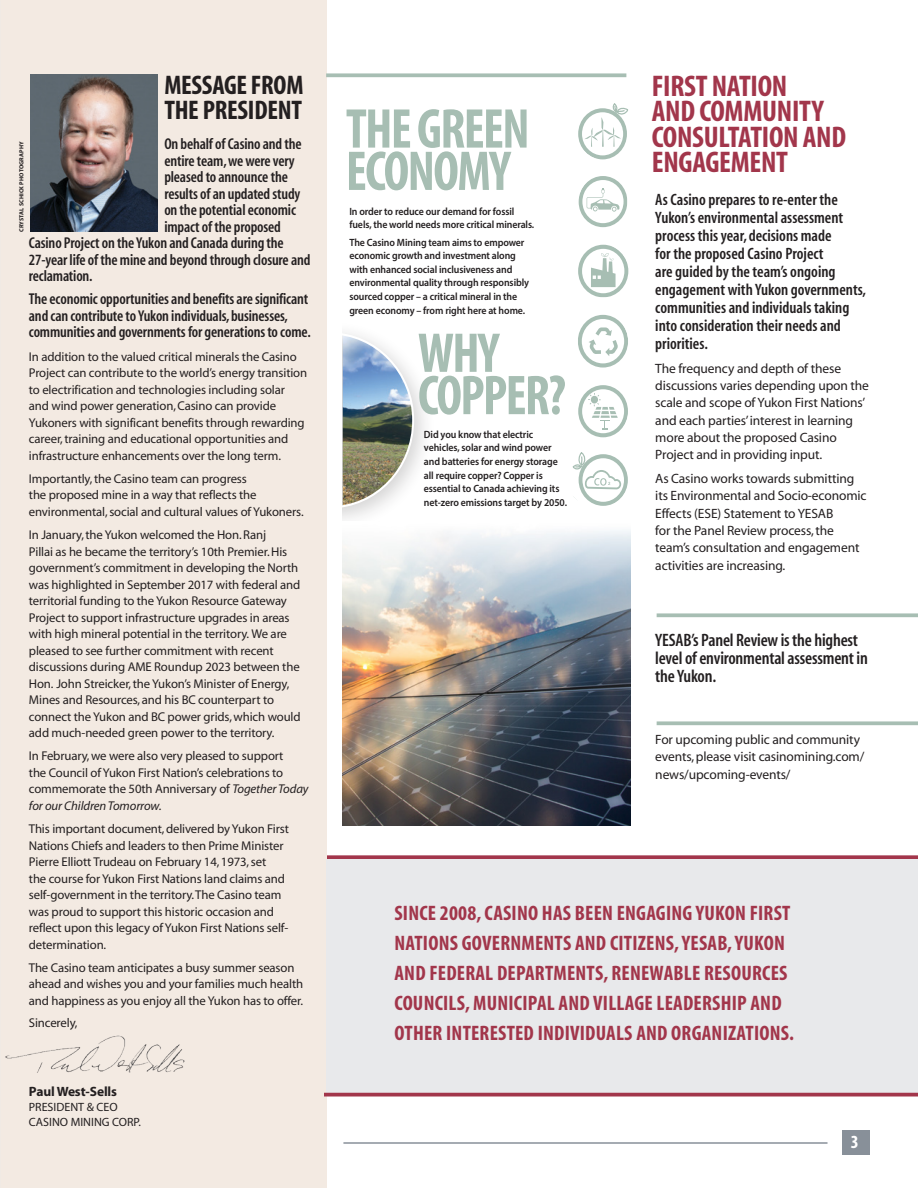
<style>
.page{position:relative;width:918px;height:1188px;background:#fff}
.page>*{position:absolute;margin:0;border:0;box-sizing:border-box;transform-origin:0 0}
.t1{font:700 condensed 56.55px/42.3px "Myriad";letter-spacing:-.03em;color:#a7beb3;scale:.94 1}
.t2{font:700 condensed 30px/25.5px "Myriad";letter-spacing:-.01em;color:#a2364b}
.t3{font:700 condensed 27px/25.5px "Myriad";letter-spacing:-.01em;color:#231f20}
.t4{font:700 condensed 21px/30px "Myriad";letter-spacing:.01em;color:#a2364b}
.t5{font:700 condensed 18.6px "Myriad";color:#fff}
.t6{font:600 condensed 18px/18px "Myriad";letter-spacing:-.01em;color:#231f20}
.t7{font:600 condensed 16.5px/18px "Myriad";color:#231f20}
.t8{font:600 condensed 15.75px/16.5px "Myriad";letter-spacing:-.01em;color:#231f20}
.t9{font:13.5px/17.2px "Myriad";letter-spacing:-.01em;color:#231f20}
.t10{font:700 13.5px "Myriad";letter-spacing:-.01em;color:#231f20}
.t11{font:12.75px/16.5px "Myriad";letter-spacing:-.01em;color:#231f20}
.t12{font:12px/15px "Myriad";color:#231f20}
.t13{font:600 10.5px/13.5px "Myriad Pro";letter-spacing:-.01em;color:#231f20;scale:.94 1}
.t14{font:700 6px "Myriad Pro";letter-spacing:.02em;color:#231f20}
.s1{font-style:italic}
</style>
<div class="page">
<svg style="left:326px;top:855px;width:592px;height:4px;background:#aa485b"></svg>
<div style="left:0;top:0;width:326px;height:1188px;background:#f3eae2"></div>
<img style="left:5px;top:1035px;width:180px;height:38px">
<img style="left:31px;top:74px;width:127px;height:157px">
<div style="left:842px;top:1130px;width:27px;height:25px;background:#889099"></div>
<hr style="left:343px;top:1142px;width:485px;height:2px;background:#889099">
<div style="left:326px;top:859px;width:592px;height:236px;background:#e8e9eb"></div>
<svg style="left:578px;top:103px;width:50px;height:57px"></svg>
<svg style="left:578px;top:176px;width:49px;height:52px"></svg>
<svg style="left:578px;top:244px;width:51px;height:53px"></svg>
<svg style="left:578px;top:314px;width:50px;height:54px"></svg>
<svg style="left:578px;top:385px;width:50px;height:53px"></svg>
<svg style="left:572px;top:452px;width:56px;height:54px"></svg>
<div style="left:343px;top:320px;width:93px;height:212px;background:#231f20;opacity:.2"></div>
<img style="left:343px;top:332px;width:71px;height:176px">
<img style="left:343px;top:521px;width:288px;height:304px">
<svg style="left:326px;top:73px;width:300px;height:4px"></svg>
<svg style="left:657px;top:613px;width:261px;height:4px"></svg>
<svg style="left:657px;top:721px;width:261px;height:4px"></svg>
<hr style="left:324px;top:1093px;width:594px;height:3px;background:#a2364b">
<h3 class="t3" style="left:164px;top:73px;width:141px">MESSAGE FROM<br>THE PRESIDENT</h3>
<p class="t8" style="left:164px;top:136px;width:139px">On behalf of Casino and the</p>
<p class="t8" style="left:164px;top:153px;width:132px">entire team, we were very</p>
<p class="t8" style="left:164px;top:169px;width:125px">pleased to announce the</p>
<p class="t8" style="left:164px;top:186px;width:138px">results of an updated study</p>
<p class="t8" style="left:164px;top:202px;width:133px">on the potential economic</p>
<p class="t8" style="left:164px;top:219px;width:118px">impact of the proposed</p>
<p class="t8" style="left:29px;top:235px;width:256px">Casino Project on the Yukon and Canada during the</p>
<p class="t8" style="left:29px;top:252px;width:283px">27-year life of the mine and beyond through closure and</p>
<p class="t8" style="left:29px;top:268px;width:65px">reclamation.</p>
<p class="t8" style="left:29px;top:292px;width:283px">The economic opportunities and benefits are significant and can contribute to Yukon individuals, businesses, communities and governments for generations to come.</p>
<p class="t11" style="left:29px;top:349px;width:280px">In addition to the valued critical minerals the Casino Project can contribute to the world’s energy transition to electrification and technologies including solar and wind power generation, Casino can provide Yukoners with significant benefits through rewarding career, training and educational opportunities and infrastructure enhancements over the long term.</p>
<p class="t11" style="left:29px;top:471px;width:276px">Importantly, the Casino team can progress<br>the proposed mine in a way that reflects the environmental, social and cultural values of Yukoners.</p>
<p class="t11" style="left:29px;top:527px;width:273px">In January, the Yukon welcomed the Hon. Ranj<br>Pillai as he became the territory’s 10th Premier. His government’s commitment in developing the North was highlighted in September 2017 with federal and territorial funding to the Yukon Resource Gateway Project to support infrastructure upgrades in areas with high mineral potential in the territory. We are pleased to see further commitment with recent discussions during AME Roundup 2023 between the Hon. John Streicker, the Yukon’s Minister of Energy, Mines and Resources, and his BC counterpart to connect the Yukon and BC power grids, which would add much-needed green power to the territory.</p>
<p class="t11" style="left:29px;top:748px;width:281px">In February, we were also very pleased to support<br>the Council of Yukon First Nation’s celebrations to commemorate the 50th Anniversary of <span class="s1">Together Today for our Children Tomorrow.</span></p>
<p class="t11" style="left:29px;top:821px;width:262px">This important document, delivered by Yukon First Nations Chiefs and leaders to then Prime Minister Pierre Elliott Trudeau on February 14, 1973, set<br>the course for Yukon First Nations land claims and self-government in the territory. The Casino team was proud to support this historic occasion and reflect upon this legacy of Yukon First Nations self&shy;determination.</p>
<p class="t11" style="left:29px;top:960px;width:276px">The Casino team anticipates a busy summer season ahead and wishes you and your families much health and happiness as you enjoy all the Yukon has to offer.</p>
<p class="t11" style="left:29px;top:1015px;width:50px">Sincerely,</p>
<p class="t14" style="left:18px;top:232px;width:92px;rotate:-90deg">CRYSTAL SCHICK PHOTOGRAPHY</p>
<p class="t10" style="left:29px;top:1084px;width:90px">Paul West-Sells</p>
<p class="t12" style="left:29px;top:1100px;width:113px">PRESIDENT &amp; CEO<br>CASINO MINING CORP.</p>
<h1 class="t1" style="left:346px;top:110px;width:197px">THE GREEN<br>ECONOMY</h1>
<p class="t13" style="left:349px;top:204px;width:198px">In order to reduce our demand for fossil fuels, the world needs more critical minerals.</p>
<p class="t13" style="left:349px;top:235px;width:193px">The Casino Mining team aims to empower economic growth and investment along with enhanced social inclusiveness and environmental quality through responsibly sourced copper – a critical mineral in the green economy – from right here at home.</p>
<h1 class="t1" style="left:418px;top:334px;width:159px">WHY<br>COPPER?</h1>
<p class="t13" style="left:424px;top:427px;width:154px">Did you know that electric vehicles, solar and wind power and batteries for energy storage all require copper? Copper is essential to Canada achieving its net-zero emissions target by 2050.</p>
<h2 class="t2" style="left:652px;top:74px;width:196px">FIRST NATION<br>AND COMMUNITY<br>CONSULTATION AND<br>ENGAGEMENT</h2>
<p class="t7" style="left:655px;top:191px;width:212px">As Casino prepares to re-enter the<br>Yukon’s environmental assessment process this year, decisions made<br>for the proposed Casino Project<br>are guided by the team’s ongoing engagement with Yukon governments, communities and individuals taking into consideration their needs and priorities.</p>
<p class="t9" style="left:655px;top:360px;width:215px">The frequency and depth of these discussions varies depending upon the scale and scope of Yukon First Nations’ and each parties’ interest in learning more about the proposed Casino Project and in providing input.</p>
<p class="t9" style="left:655px;top:471px;width:213px">As Casino works towards submitting its Environmental and Socio-economic Effects (ESE) Statement to YESAB<br>for the Panel Review process, the team’s consultation and engagement activities are increasing.</p>
<h3 class="t6" style="left:655px;top:632px;width:214px">YESAB’s Panel Review is the highest level of environmental assessment in the Yukon.</h3>
<p class="t9" style="left:655px;top:732px;width:211px">For upcoming public and community events, please visit casinomining.com/ news/upcoming-events/</p>
<p class="t4" style="left:394px;top:898px;width:401px">SINCE 2008, CASINO HAS BEEN ENGAGING YUKON FIRST NATIONS GOVERNMENTS AND CITIZENS, YESAB, YUKON AND FEDERAL DEPARTMENTS, RENEWABLE RESOURCES COUNCILS, MUNICIPAL AND VILLAGE LEADERSHIP AND OTHER INTERESTED INDIVIDUALS AND ORGANIZATIONS.</p>
<h3 class="t5" style="left:851px;top:1133px;width:9px">3</h3>
</div>
